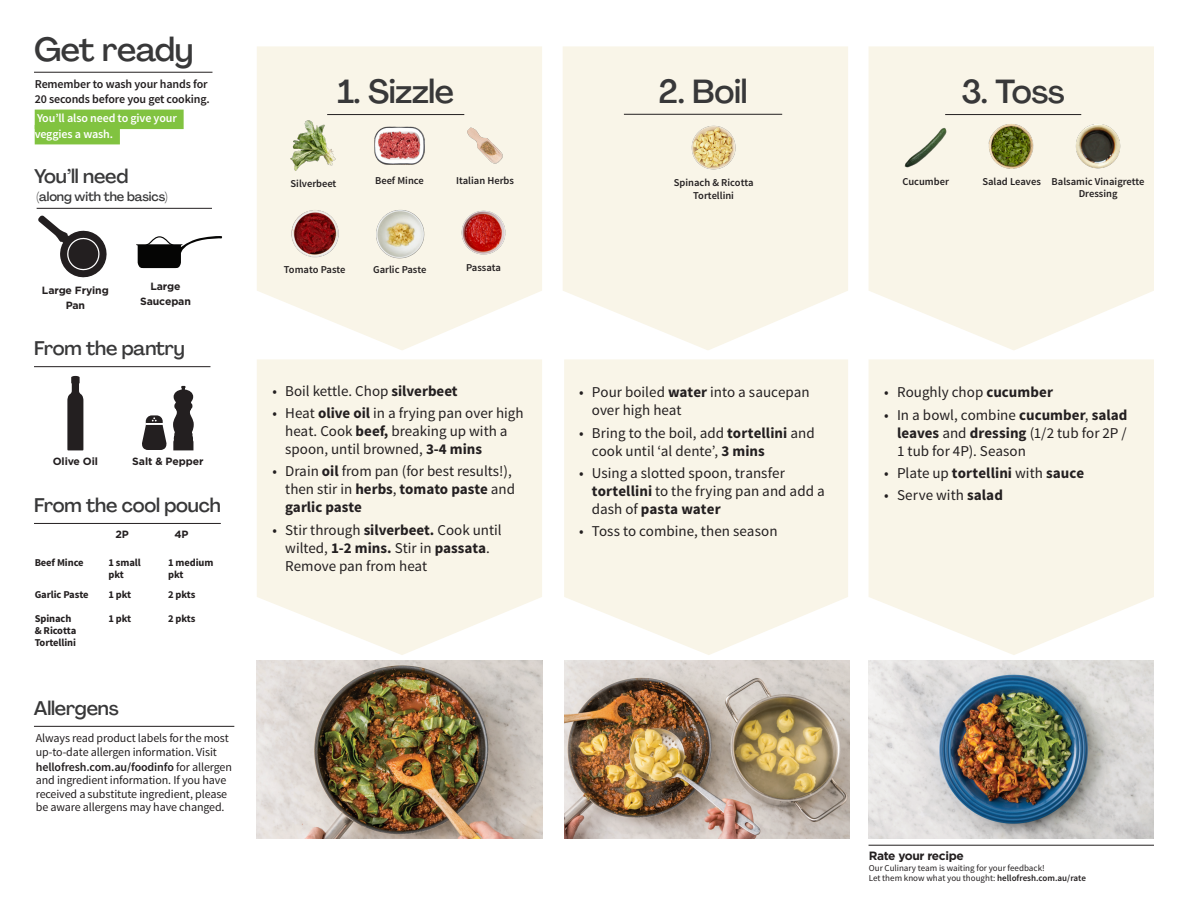
<style>
.page{position:relative;width:1188px;height:918px;background:#fff}
.page>*{position:absolute;margin:0;border:0;box-sizing:border-box;transform-origin:0 0}
.Header_Back{font:500 33px "Agrandir";letter-spacing:-.01em;color:#383839}
.Header_Back-2{font:500 19.5px "Agrandir";letter-spacing:-.01em;color:#383839}
.t1{font:15px/18px "Source Sans Pro";color:#231f20}
.t2{font:700 15px "Source Sans Pro";letter-spacing:.005em;color:#231f20}
.Header_Back-3{font:500 12.75px "Agrandir";letter-spacing:-.01em;color:#383839}
._00_Basic{font:12px/13.5px "Source Sans Pro";letter-spacing:-.01em;color:#231f20}
._06_Before_Start{font:600 12px/14.2px "Source Sans Pro";letter-spacing:-.01em;color:#231f20}
._06_Before_Start-2{font:600 12px/15.3px "Source Sans Pro";letter-spacing:-.01em;color:#fff}
._24_Before_start_Tit{font:700 12px "Gotham";letter-spacing:-.03em;color:#231f20}
.t3{font:600 10.5px/12.6px "Source Sans Pro";color:#231f20;text-align:center}
.Header_Back-4{font:700 10.5px/12px "Source Sans Pro";letter-spacing:-.01em;color:#231f20}
.Header_Back-5{font:700 10.5px/14.4px "Gotham";letter-spacing:-.01em;color:#231f20;text-align:center}
._23_Small_text_Socia{font:9px "Source Sans Pro";color:#231f20}
.s1{font-weight:600}
.s2{font-weight:700}
.s3{font-weight:400}
</style>
<div class="page">
<svg style="left:869px;top:46px;width:285px;height:304px;background:#f9f6ea"></svg>
<svg style="left:257px;top:46px;width:285px;height:304px;background:#f9f6ea"></svg>
<svg style="left:563px;top:46px;width:285px;height:304px;background:#f9f5ea"></svg>
<hr style="left:34px;top:72px;width:178px;height:1px;background:#231f20">
<hr style="left:34px;top:726px;width:200px;height:1px;background:#231f20">
<hr style="left:34px;top:366px;width:176px;height:1px;background:#231f20">
<svg style="left:67px;top:376px;width:16px;height:74px"></svg>
<svg style="left:142px;top:385px;width:52px;height:66px"></svg>
<hr style="left:37px;top:208px;width:175px;height:1px;background:#231f20">
<svg style="left:38px;top:216px;width:69px;height:62px"></svg>
<svg style="left:257px;top:359px;width:285px;height:296px;background:#f9f5ea"></svg>
<svg style="left:564px;top:359px;width:284px;height:296px;background:#f9f5ea"></svg>
<svg style="left:869px;top:359px;width:285px;height:296px;background:#f9f5ea"></svg>
<img style="left:257px;top:660px;width:285px;height:178px">
<img style="left:564px;top:660px;width:286px;height:178px">
<img style="left:869px;top:660px;width:285px;height:178px">
<hr style="left:624px;top:114px;width:158px;height:1px;background:#231f20">
<hr style="left:945px;top:114px;width:136px;height:1px;background:#231f20">
<hr style="left:327px;top:114px;width:137px;height:1px;background:#231f20">
<hr style="left:34px;top:523px;width:187px;height:1px;background:#231f20">
<img style="left:284px;top:117px;width:59px;height:57px">
<img style="left:374px;top:121px;width:51px;height:50px">
<img style="left:461px;top:122px;width:48px;height:47px">
<img style="left:455px;top:204px;width:58px;height:57px">
<img style="left:685px;top:119px;width:58px;height:57px">
<div style="left:35px;top:110px;width:149px;height:19px;background:#81c340"></div>
<div style="left:35px;top:125px;width:85px;height:19px;background:#81c340"></div>
<img style="left:286px;top:205px;width:58px;height:57px">
<img style="left:375px;top:210px;width:49px;height:48px">
<img style="left:902px;top:123px;width:47px;height:48px">
<img style="left:983px;top:117px;width:58px;height:58px">
<img style="left:1069px;top:117px;width:58px;height:57px">
<hr style="left:869px;top:845px;width:285px;height:1px;background:#231f20">
<svg style="left:136px;top:236px;width:86px;height:32px"></svg>
<p class="Header_Back" style="left:34px;top:29px;width:161px">Get ready</p>
<p class="_06_Before_Start" style="left:35px;top:78px;width:177px">Remember to wash your hands for<br>20 seconds before you get cooking.</p>
<p class="_06_Before_Start-2" style="left:35px;top:111px;width:144px">You’ll also need to give your veggies a wash.</p>
<p class="Header_Back-2" style="left:34px;top:164px;width:96px">You’ll need</p>
<p class="Header_Back-3" style="left:37px;top:189px;width:132px">(along with the basics)</p>
<p class="Header_Back-5" style="left:42px;top:283px;width:68px">Large Frying<br>Pan</p>
<p class="Header_Back-5" style="left:140px;top:279px;width:52px">Large<br>Saucepan</p>
<p class="Header_Back-2" style="left:34px;top:336px;width:153px">From the pantry</p>
<p class="Header_Back-5" style="left:53px;top:455px;width:47px">Olive Oil</p>
<p class="Header_Back-5" style="left:132px;top:455px;width:73px">Salt &amp; Pepper</p>
<p class="Header_Back-2" style="left:34px;top:493px;width:188px">From the cool pouch</p>
<p class="Header_Back-5" style="left:116px;top:527px;width:15px">2P</p>
<p class="Header_Back-5" style="left:174px;top:527px;width:16px">4P</p>
<p class="Header_Back-4" style="left:35px;top:557px;width:50px">Beef Mince</p>
<p class="Header_Back-4" style="left:108px;top:557px;width:34px">1 small pkt</p>
<p class="Header_Back-4" style="left:168px;top:557px;width:47px">1 medium pkt</p>
<p class="Header_Back-4" style="left:35px;top:588px;width:55px">Garlic Paste</p>
<p class="Header_Back-4" style="left:108px;top:588px;width:24px">1 pkt</p>
<p class="Header_Back-4" style="left:168px;top:588px;width:29px">2 pkts</p>
<p class="Header_Back-4" style="left:35px;top:613px;width:43px">Spinach &amp; Ricotta<br>Tortellini</p>
<p class="Header_Back-4" style="left:108px;top:613px;width:24px">1 pkt</p>
<p class="Header_Back-4" style="left:168px;top:613px;width:29px">2 pkts</p>
<p class="Header_Back-2" style="left:34px;top:696px;width:86px">Allergens</p>
<p class="_00_Basic" style="left:36px;top:732px;width:195px">Always read product labels for the most up-to-date allergen information. Visit</p>
<p class="_00_Basic" style="left:36px;top:760px;width:198px"><span class="s1">hellofresh.com.au/foodinfo</span> for allergen and ingredient information. If you have received a substitute ingredient, please be aware allergens may have changed.</p>
<p class="Header_Back" style="left:337px;top:71px;width:118px">1. Sizzle</p>
<p class="Header_Back" style="left:659px;top:71px;width:90px">2. Boil</p>
<p class="Header_Back" style="left:962px;top:71px;width:105px">3. Toss</p>
<p class="t3" style="left:291px;top:178px;width:47px">Silverbeet</p>
<p class="t3" style="left:375px;top:175px;width:50px">Beef Mince</p>
<p class="t3" style="left:456px;top:175px;width:59px">Italian Herbs</p>
<p class="t3" style="left:284px;top:263px;width:63px">Tomato Paste</p>
<p class="t3" style="left:373px;top:264px;width:55px">Garlic Paste</p>
<p class="t3" style="left:466px;top:262px;width:36px">Passata</p>
<p class="t1" style="left:273px;top:382px;width:187px">• Boil kettle. Chop <span class="s2">silverbeet</span></p>
<p class="t1" style="left:285px;top:404px;width:240px;text-indent:-13px">• Heat <span class="s2">olive oil</span> in a frying pan over high heat. Cook <span class="s2">beef,</span> breaking up with a spoon, until browned, <span class="s2">3-4 mins</span></p>
<p class="t1" style="left:285px;top:463px;width:231px;text-indent:-13px">• Drain <span class="s2">oil</span> from pan (for best results!), then stir in <span class="s2">herbs</span>, <span class="s2">tomato paste</span> and <span class="s2">garlic paste</span></p>
<p class="t1" style="left:285px;top:521px;width:218px;text-indent:-13px">• Stir through <span class="s2">silverbeet.</span> Cook until wilted, <span class="s2">1-2 mins.</span> Stir in <span class="s2">passata</span>.<br>Remove pan from heat</p>
<p class="t3" style="left:674px;top:177px;width:81px">Spinach &amp; Ricotta<br>Tortellini</p>
<p class="t1" style="left:592px;top:384px;width:219px;text-indent:-13px">• Pour boiled <span class="s2">water</span> into a saucepan over high heat</p>
<p class="t1" style="left:592px;top:424px;width:224px;text-indent:-13px">• Bring to the boil, add <span class="s2">tortellini</span> and cook until ‘al dente’, <span class="s2">3 mins</span></p>
<p class="t1" style="left:592px;top:464px;width:234px;text-indent:-13px">• Using a slotted spoon, transfer <span class="s2">tortellini</span> to the frying pan and add a dash of <span class="s2">pasta water</span></p>
<p class="t1" style="left:579px;top:522px;width:200px">• Toss to combine, then season</p>
<p class="t3" style="left:902px;top:175px;width:48px">Cucumber</p>
<p class="t3" style="left:982px;top:175px;width:60px">Salad Leaves</p>
<p class="t3" style="left:1052px;top:175px;width:94px">Balsamic Vinaigrette<br>Dressing</p>
<p class="t1" style="left:884px;top:384px;width:170px">• Roughly chop <span class="s2">cucumber</span></p>
<p class="t1" style="left:897px;top:406px;width:232px;text-align:justify;text-indent:-13px">• In a bowl, combine <span class="s2">cucumber</span>, <span class="s2">salad leaves</span> and <span class="s2">dressing</span> (1/2 tub for 2P / 1 tub for 4P). Season</p>
<p class="t2" style="left:884px;top:463px;width:201px"><span class="s3">• Plate up</span> tortellini <span class="s3">with</span> sauce</p>
<p class="t1" style="left:884px;top:486px;width:120px">• Serve with <span class="s2">salad</span></p>
<p class="_24_Before_start_Tit" style="left:869px;top:847px;width:96px">Rate your recipe</p>
<p class="_23_Small_text_Socia" style="left:869px;top:862px;width:177px">Our Culinary team is waiting for your feedback!</p>
<p class="_23_Small_text_Socia" style="left:869px;top:873px;width:219px">Let them know what you thought: <span class="s1">hellofresh.com.au/rate</span></p>
</div>
